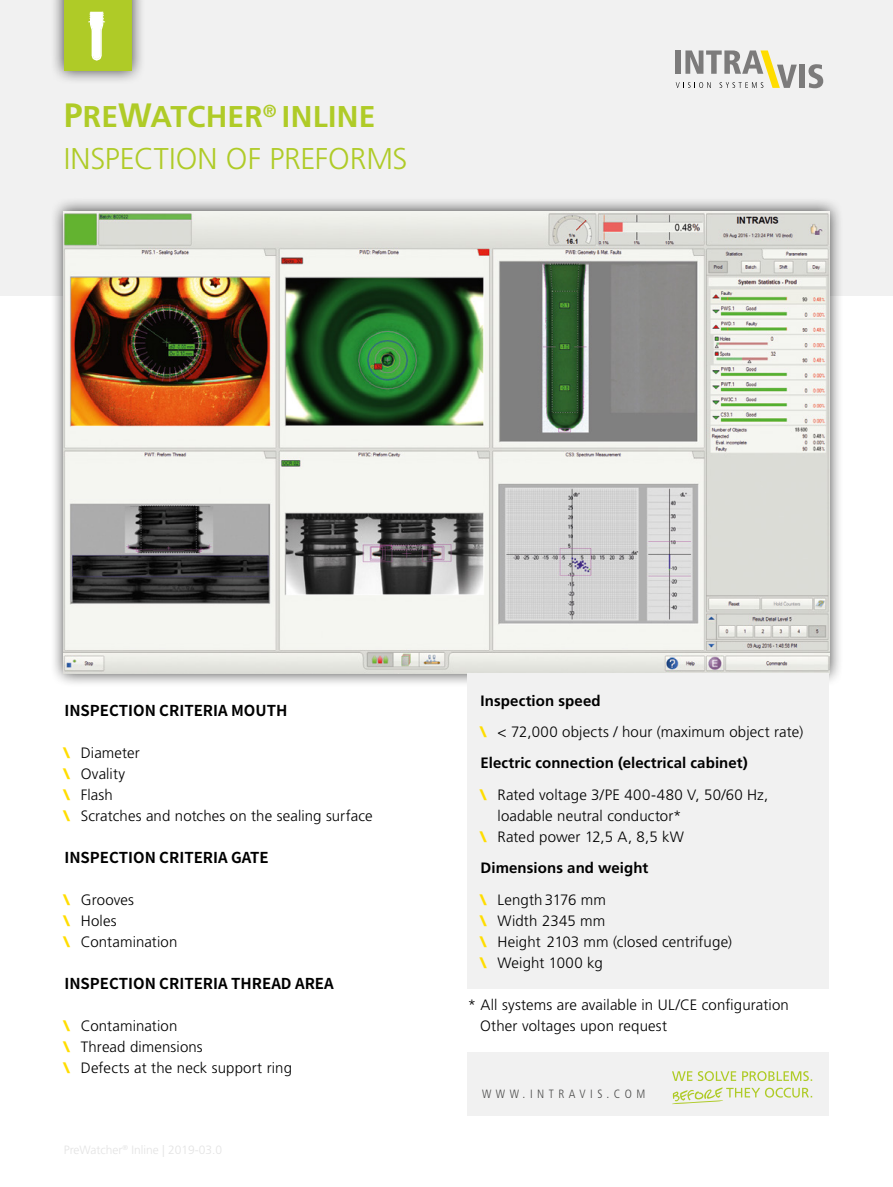
<style>
.page{position:relative;width:893px;height:1187px;background:#fff}
.page>*{position:absolute;margin:0;border:0;box-sizing:border-box;transform-origin:0 0}
.t1{font:300 30px/42px "Frutiger LT Std";letter-spacing:-.005em;color:#afcb27}
.t2{font:300 15px/21px "Frutiger LT Std";letter-spacing:.01em;color:#000}
.t3{font:700 15px/30.8px "Frutiger LT Std";letter-spacing:.005em;color:#000}
.t4{font:700 15px "Source Han Sans JP";color:#000}
.t5{font:300 condensed 12px "Frutiger LT Std";letter-spacing:.375em;color:#4a4a49}
.s1{font-weight:700;font-size:33.75px}
.s2{font-weight:700}
.s3{font-weight:900;color:#fd0}
.s4{font-weight:300}
</style>
<div class="page">
<div style="left:0;top:0;width:893px;height:295px;background:#f1f1f1"></div>
<div style="left:50px;top:197px;width:793px;height:490px;background:#000;opacity:.75"></div>
<img style="left:64px;top:211px;width:765px;height:462px">
<svg style="left:676px;top:50px;width:121px;height:38px"></svg>
<div style="left:799px;top:65px;width:6px;height:23px;background:#7c7b7b"></div>
<svg style="left:808px;top:64px;width:15px;height:24px"></svg>
<div style="left:50px;top:0;width:95px;height:84px;background:#000;opacity:.75"></div>
<div style="left:64px;top:0;width:67px;height:71px;background:#afcb27"></div>
<svg style="left:88px;top:12px;width:17px;height:49px"></svg>
<div style="left:468px;top:673px;width:361px;height:315px;background:#f1f1f1"></div>
<div style="left:468px;top:1051px;width:361px;height:64px;background:#f1f1f1"></div>
<svg style="left:672px;top:1071px;width:140px;height:9px"></svg>
<svg style="left:672px;top:1087px;width:140px;height:17px"></svg>
<h1 class="t1" style="left:64px;top:96px;width:345px"><span class="s1">P</span><span class="s2">RE</span><span class="s1">W</span><span class="s2">ATCHER</span><sup>®</sup> <span class="s2">INLINE<br></span>INSPECTION OF PREFORMS</h1>
<p class="t4" style="left:64px;top:701px;width:225px">INSPECTION CRITERIA MOUTH</p>
<p class="t2" style="left:64px;top:742px;width:310px"><span class="s3">\</span> Diameter<br><span class="s3">\</span> Ovality<br><span class="s3">\</span> Flash<br><span class="s3">\</span> Scratches and notches on the sealing surface</p>
<p class="t4" style="left:64px;top:848px;width:206px">INSPECTION CRITERIA GATE</p>
<p class="t2" style="left:64px;top:889px;width:115px"><span class="s3">\</span> Grooves<br><span class="s3">\</span> Holes<br><span class="s3">\</span> Contamination</p>
<p class="t4" style="left:64px;top:974px;width:271px">INSPECTION CRITERIA THREAD AREA</p>
<p class="t2" style="left:64px;top:1015px;width:230px"><span class="s3">\</span> Contamination<br><span class="s3">\</span> Thread dimensions<br><span class="s3">\</span> Defects at the neck support ring</p>
<p class="t3" style="left:480px;top:685px;width:324px">Inspection speed<br><span class="s3">\</span> <span class="s4">&lt; 72,000 objects / hour (maximum object rate)<br></span>Electric connection (electrical cabinet)</p>
<p class="t2" style="left:480px;top:784px;width:289px"><span class="s3">\</span> Rated voltage 3/PE 400-480 V, 50/60 Hz,</p>
<p class="t2" style="left:497px;top:805px;width:186px">loadable neutral conductor*</p>
<p class="t2" style="left:480px;top:826px;width:205px"><span class="s3">\</span> Rated power 12,5 A, 8,5 kW</p>
<p class="t3" style="left:480px;top:851px;width:169px;line-height:32.2px">Dimensions and weight <span class="s3">\</span> <span class="s4">Length 3176 mm</span></p>
<p class="t2" style="left:480px;top:910px;width:253px"><span class="s3">\</span> Width 2345 mm<br><span class="s3">\</span> Height 2103 mm (closed centrifuge) <span class="s3">\</span> Weight 1000 kg</p>
<p class="t2" style="left:480px;top:994px;width:310px;text-indent:-12px">* All systems are available in UL/CE configuration<br>Other voltages upon request</p>
<p class="t5" style="left:482px;top:1086px;width:165px">WWW.INTRAVIS.COM</p>
</div>
